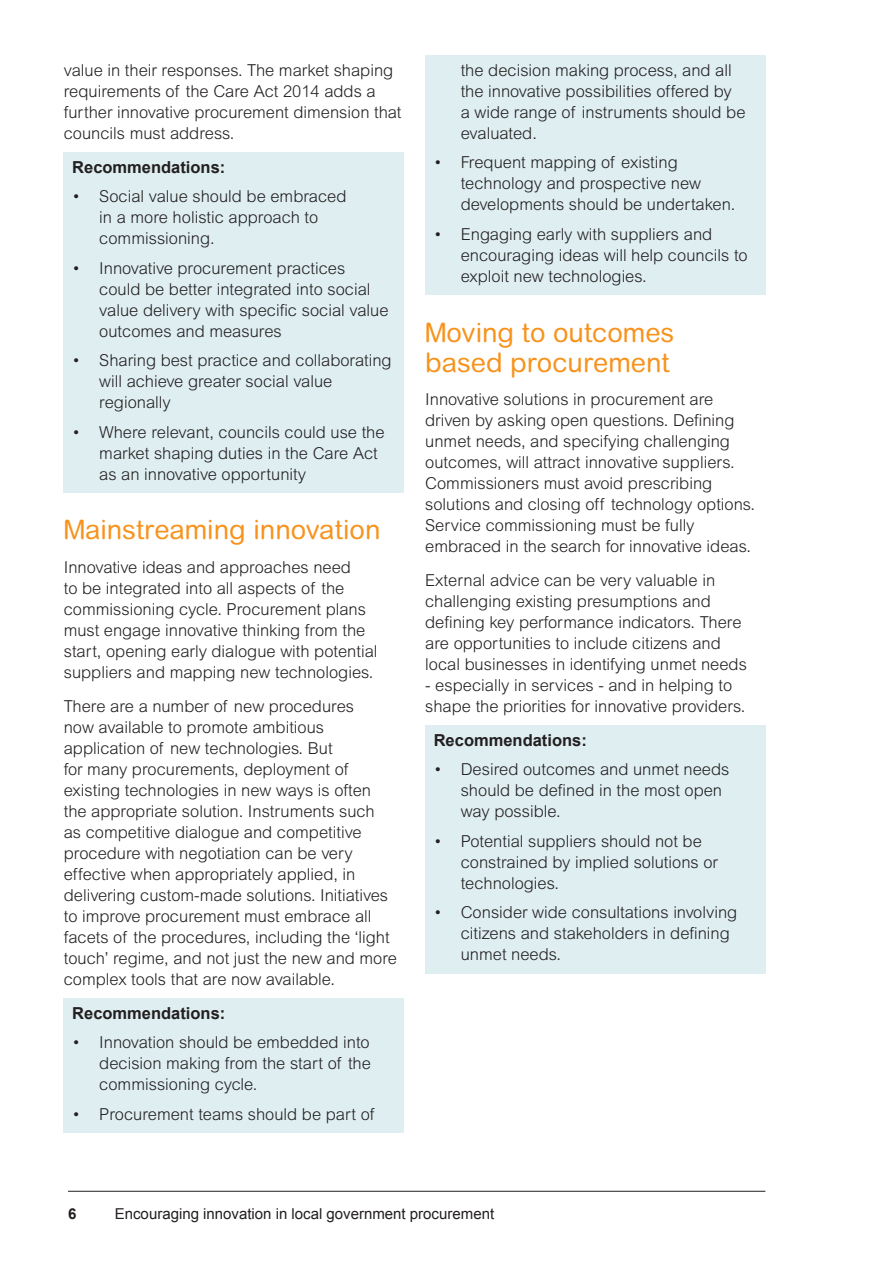
<style>
.page{position:relative;width:893px;height:1263px;background:#fff}
.page>*{position:absolute;margin:0;border:0;box-sizing:border-box;transform-origin:0 0}
.A4_Subhead{font:27px/30px "Arial Rounded MT";color:#f7931d}
.A4_Body{font:300 16.5px/21px "Arial MT Std";color:#231f20}
.Shaded_par_01{font:700 16.5px "Arial";color:#231f20}
.t1{font:15px "Arial";color:#231f20}
.t2{font:700 15px "Arial";color:#231f20}
</style>
<div class="page">
<hr style="left:68px;top:1191px;width:697px;height:1px;background:#231f20">
<div style="left:64px;top:152px;width:340px;height:34px;background:#deeef1"></div>
<div style="left:64px;top:182px;width:340px;height:75px;background:#deeef1"></div>
<div style="left:64px;top:253px;width:340px;height:97px;background:#deeef1"></div>
<div style="left:64px;top:346px;width:340px;height:75px;background:#deeef1"></div>
<div style="left:64px;top:417px;width:340px;height:76px;background:#deeef1"></div>
<div style="left:64px;top:998px;width:340px;height:33px;background:#deeef1"></div>
<div style="left:64px;top:1028px;width:340px;height:75px;background:#deeef1"></div>
<div style="left:64px;top:1099px;width:340px;height:34px;background:#deeef1"></div>
<div style="left:425px;top:55px;width:340px;height:97px;background:#deeef1"></div>
<div style="left:425px;top:148px;width:340px;height:75px;background:#deeef1"></div>
<div style="left:425px;top:219px;width:340px;height:76px;background:#deeef1"></div>
<div style="left:425px;top:725px;width:340px;height:33px;background:#deeef1"></div>
<div style="left:425px;top:755px;width:340px;height:75px;background:#deeef1"></div>
<div style="left:425px;top:826px;width:340px;height:76px;background:#deeef1"></div>
<div style="left:425px;top:898px;width:340px;height:75px;background:#deeef1"></div>
<p class="A4_Body" style="left:64px;top:59px;width:339px">value in their responses. The market shaping requirements of the Care Act 2014 adds a further innovative procurement dimension that councils must address.</p>
<p class="Shaded_par_01" style="left:72px;top:156px;width:155px">Recommendations:</p>
<p class="A4_Body" style="left:99px;top:186px;width:249px;text-indent:-27px">• Social value should be embraced in a more holistic approach to commissioning.</p>
<p class="A4_Body" style="left:99px;top:257px;width:291px;text-indent:-27px">• Innovative procurement practices could be better integrated into social value delivery with specific social value outcomes and measures</p>
<p class="A4_Body" style="left:99px;top:350px;width:294px;text-indent:-27px">• Sharing best practice and collaborating will achieve greater social value regionally</p>
<p class="A4_Body" style="left:99px;top:421px;width:287px;text-indent:-27px">• Where relevant, councils could use the market shaping duties in the Care Act as an innovative opportunity</p>
<p class="A4_Subhead" style="left:64px;top:515px;width:318px">Mainstreaming innovation</p>
<p class="A4_Body" style="left:64px;top:557px;width:315px">Innovative ideas and approaches need<br>to be integrated into all aspects of the commissioning cycle. Procurement plans must engage innovative thinking from the start, opening early dialogue with potential suppliers and mapping new technologies.</p>
<p class="A4_Body" style="left:64px;top:695px;width:335px">There are a number of new procedures<br>now available to promote ambitious application of new technologies. But<br>for many procurements, deployment of existing technologies in new ways is often the appropriate solution. Instruments such<br>as competitive dialogue and competitive procedure with negotiation can be very effective when appropriately applied, in delivering custom-made solutions. Initiatives to improve procurement must embrace all facets of the procedures, including the ‘light touch’ regime, and not just the new and more complex tools that are now available.</p>
<p class="Shaded_par_01" style="left:72px;top:1002px;width:155px">Recommendations:</p>
<p class="A4_Body" style="left:99px;top:1032px;width:273px;text-align:justify;text-indent:-27px">• Innovation should be embedded into decision making from the start of the commissioning cycle.</p>
<p class="A4_Body" style="left:72px;top:1103px;width:304px">• Procurement teams should be part of</p>
<p class="A4_Body" style="left:461px;top:59px;width:286px">the decision making process, and all the innovative possibilities offered by<br>a wide range of instruments should be evaluated.</p>
<p class="A4_Body" style="left:461px;top:152px;width:276px;text-indent:-27px">• Frequent mapping of existing technology and prospective new developments should be undertaken.</p>
<p class="A4_Body" style="left:461px;top:223px;width:289px;text-indent:-27px">• Engaging early with suppliers and encouraging ideas will help councils to exploit new technologies.</p>
<p class="A4_Subhead" style="left:425px;top:317px;width:251px">Moving to outcomes based procurement</p>
<p class="A4_Body" style="left:425px;top:389px;width:331px">Innovative solutions in procurement are driven by asking open questions. Defining unmet needs, and specifying challenging outcomes, will attract innovative suppliers.<br>Commissioners must avoid prescribing solutions and closing off technology options.<br>Service commissioning must be fully embraced in the search for innovative ideas.</p>
<p class="A4_Body" style="left:425px;top:570px;width:323px">External advice can be very valuable in challenging existing presumptions and defining key performance indicators. There are opportunities to include citizens and local businesses in identifying unmet needs</p>
<p class="A4_Body" style="left:425px;top:675px;width:322px">- especially in services - and in helping to shape the priorities for innovative providers.</p>
<p class="Shaded_par_01" style="left:434px;top:729px;width:155px">Recommendations:</p>
<p class="A4_Body" style="left:461px;top:759px;width:270px;text-indent:-27px">• Desired outcomes and unmet needs should be defined in the most open way possible.</p>
<p class="A4_Body" style="left:461px;top:830px;width:259px;text-indent:-27px">• Potential suppliers should not be constrained by implied solutions or technologies.</p>
<p class="A4_Body" style="left:461px;top:902px;width:278px;text-indent:-27px">• Consider wide consultations involving citizens and stakeholders in defining unmet needs.</p>
<p class="t2" style="left:68px;top:1203px;width:10px">6</p>
<p class="t1" style="left:115px;top:1203px;width:381px">Encouraging innovation in local government procurement</p>
</div>
